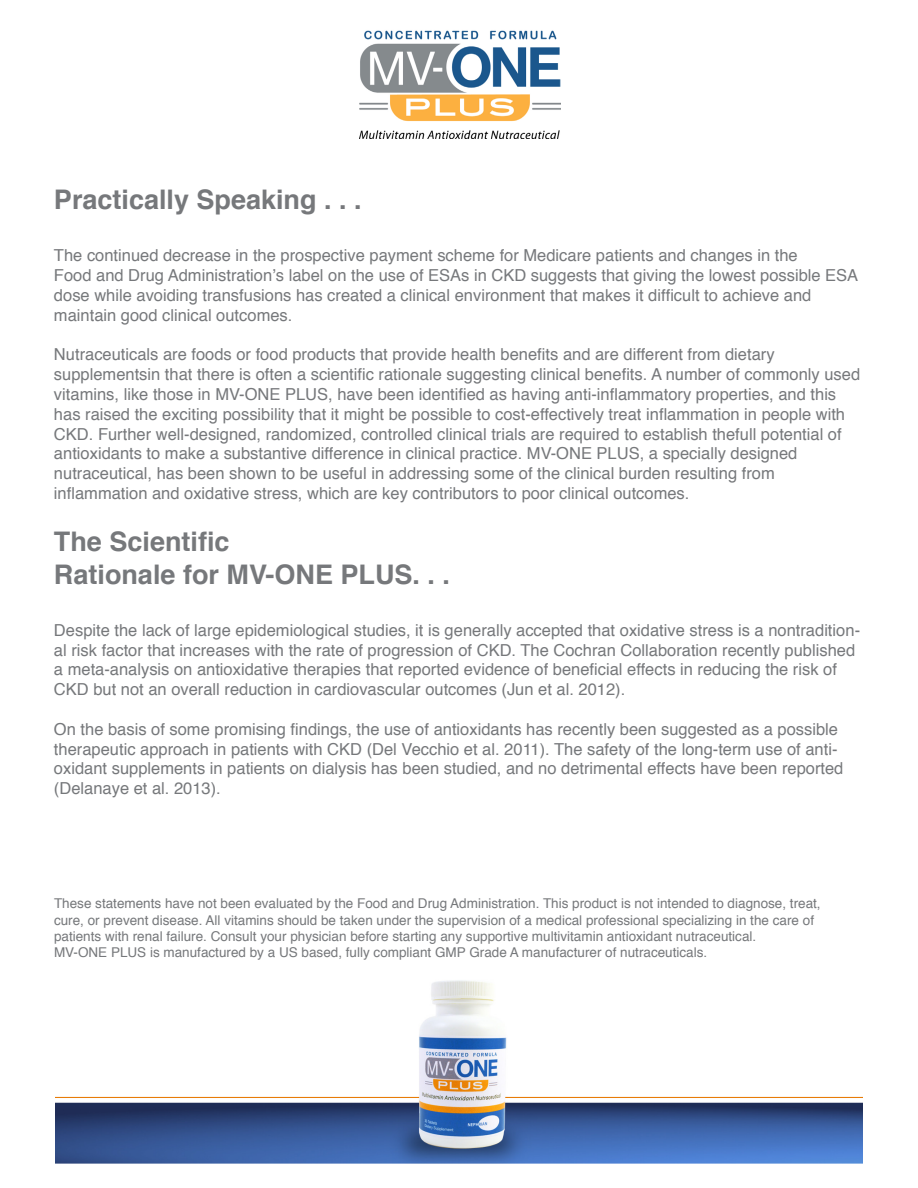
<style>
.page{position:relative;width:918px;height:1188px;background:#fff}
.page>*{position:absolute;margin:0;border:0;box-sizing:border-box;transform-origin:0 0}
.t1{font:700 27px "Helvetica";color:#76787b}
.t2{font:16.5px/19.8px "Helvetica";color:#76787b}
.t3{font:13.5px "Helvetica";color:#76787b}
</style>
<div class="page">
<img style="left:56px;top:980px;width:807px;height:183px">
<img style="left:359px;top:30px;width:201px;height:109px">
<p class="t1" style="left:54px;top:178px;width:309px">Practically Speaking . . .</p>
<p class="t2" style="left:54px;top:246px;width:745px">The continued decrease in the prospective payment scheme for Medicare patients and changes in the</p>
<p class="t2" style="left:54px;top:266px;width:806px">Food and Drug Administration’s label on the use of ESAs in CKD suggests that giving the lowest possible ESA</p>
<p class="t2" style="left:54px;top:286px;width:759px">dose while avoiding transfusions has created a clinical environment that makes it difficult to achieve and</p>
<p class="t2" style="left:54px;top:306px;width:240px">maintain good clinical outcomes.</p>
<p class="t2" style="left:54px;top:345px;width:722px">Nutraceuticals are foods or food products that provide health benefits and are different from dietary</p>
<p class="t2" style="left:54px;top:365px;width:808px">supplementsin that there is often a scientific rationale suggesting clinical benefits. A number of commonly used</p>
<p class="t2" style="left:54px;top:385px;width:793px">vitamins, like those in MV-ONE PLUS, have been identified as having anti-inflammatory properties, and this has raised the exciting possibility that it might be possible to cost-effectively treat inflammation in people with CKD. Further well-designed, randomized, controlled clinical trials are required to establish thefull potential of antioxidants to make a substantive difference in clinical practice. MV-ONE PLUS, a specially designed</p>
<p class="t2" style="left:54px;top:464px;width:722px">nutraceutical, has been shown to be useful in addressing some of the clinical burden resulting from</p>
<p class="t2" style="left:54px;top:484px;width:637px">inflammation and oxidative stress, which are key contributors to poor clinical outcomes.</p>
<p class="t1" style="left:54px;top:520px;width:177px">The Scientific</p>
<p class="t1" style="left:54px;top:552px;width:398px">Rationale for MV-ONE PLUS. . .</p>
<p class="t2" style="left:54px;top:621px;width:808px">Despite the lack of large epidemiological studies, it is generally accepted that oxidative stress is a nontradition&shy;al risk factor that increases with the rate of progression of CKD. The Cochran Collaboration recently published a meta-analysis on antioxidative therapies that reported evidence of beneficial effects in reducing the risk of CKD but not an overall reduction in cardiovascular outcomes (Jun et al. 2012).</p>
<p class="t2" style="left:54px;top:720px;width:786px">On the basis of some promising findings, the use of antioxidants has recently been suggested as a possible</p>
<p class="t2" style="left:54px;top:739px;width:791px">therapeutic approach in patients with CKD (Del Vecchio et al. 2011). The safety of the long-term use of anti&shy;oxidant supplements in patients on dialysis has been studied, and no detrimental effects have been reported (Delanaye et al. 2013).</p>
<p class="t3" style="left:54px;top:893px;width:768px">These statements have not been evaluated by the Food and Drug Administration. This product is not intended to diagnose, treat,</p>
<p class="t3" style="left:54px;top:910px;width:762px">cure, or prevent disease. All vitamins should be taken under the supervision of a medical professional specializing in the care of</p>
<p class="t3" style="left:54px;top:926px;width:704px">patients with renal failure. Consult your physician before starting any supportive multivitamin antioxidant nutraceutical.</p>
<p class="t3" style="left:54px;top:942px;width:655px">MV-ONE PLUS is manufactured by a US based, fully compliant GMP Grade A manufacturer of nutraceuticals.</p>
</div>
